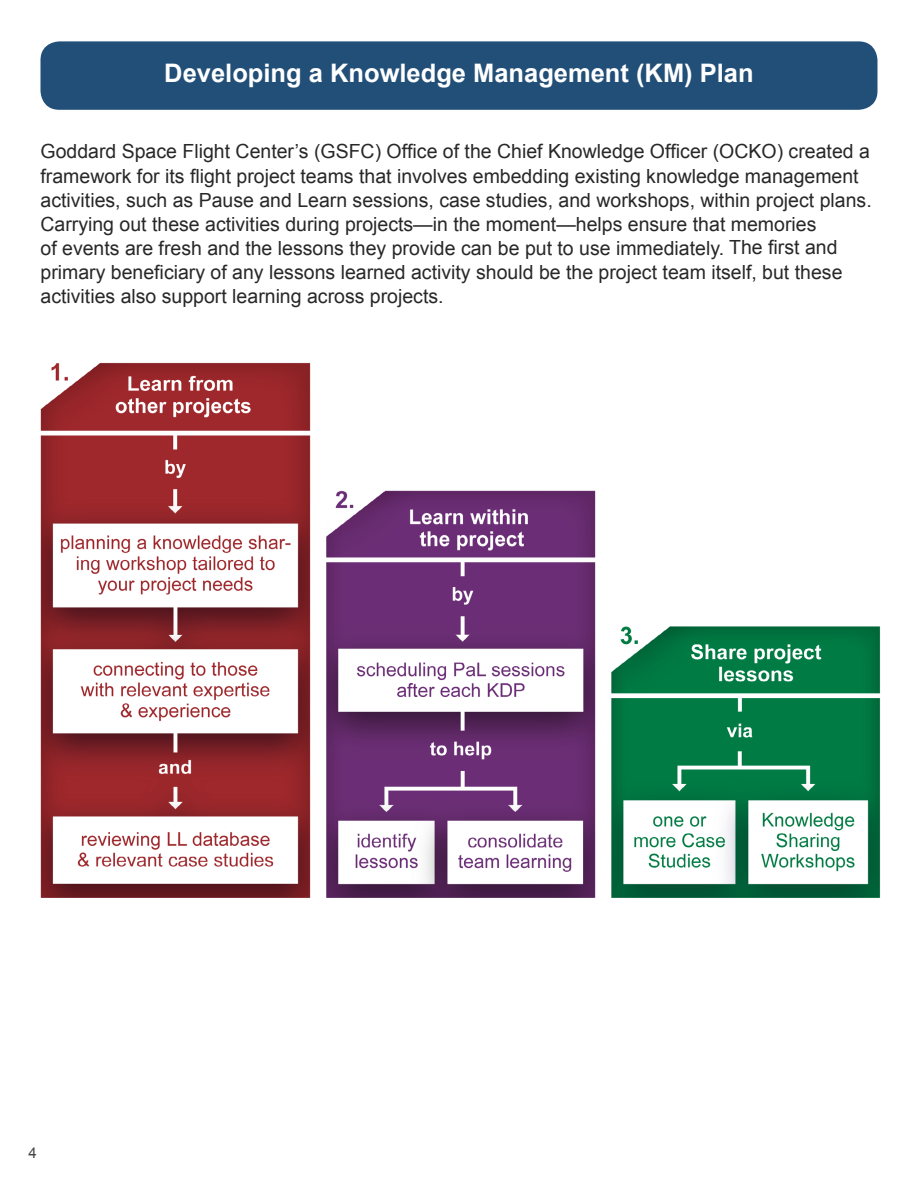
<style>
.page{position:relative;width:918px;height:1188px;background:#fff}
.page>*{position:absolute;margin:0;border:0;box-sizing:border-box;transform-origin:0 0}
.t1{font:700 25.5px "Arial";color:#fff}
.Content{font:19.5px/24px "Arial";color:#292829}
.t2{font:15px "Arial";color:#454547}
</style>
<div class="page">
<div style="left:40px;top:41px;width:838px;height:69px;background:#224f78;border-radius:19px"></div>
<img style="left:40px;top:362px;width:841px;height:536px">
<h1 class="t1" style="left:164px;top:57px;width:591px">Developing a Knowledge Management (KM) Plan</h1>
<p class="Content" style="left:40px;top:140px;width:833px">Goddard Space Flight Center’s (GSFC) Office of the Chief Knowledge Officer (OCKO) created a framework for its flight project teams that involves embedding existing knowledge management activities, such as Pause and Learn sessions, case studies, and workshops, within project plans.<br>Carrying out these activities during projects—in the moment—helps ensure that memories<br>of events are fresh and the lessons they provide can be put to use immediately. The first and primary beneficiary of any lessons learned activity should be the project team itself, but these activities also support learning across projects.</p>
<p class="t2" style="left:29px;top:1143px;width:10px">4</p>
</div>
